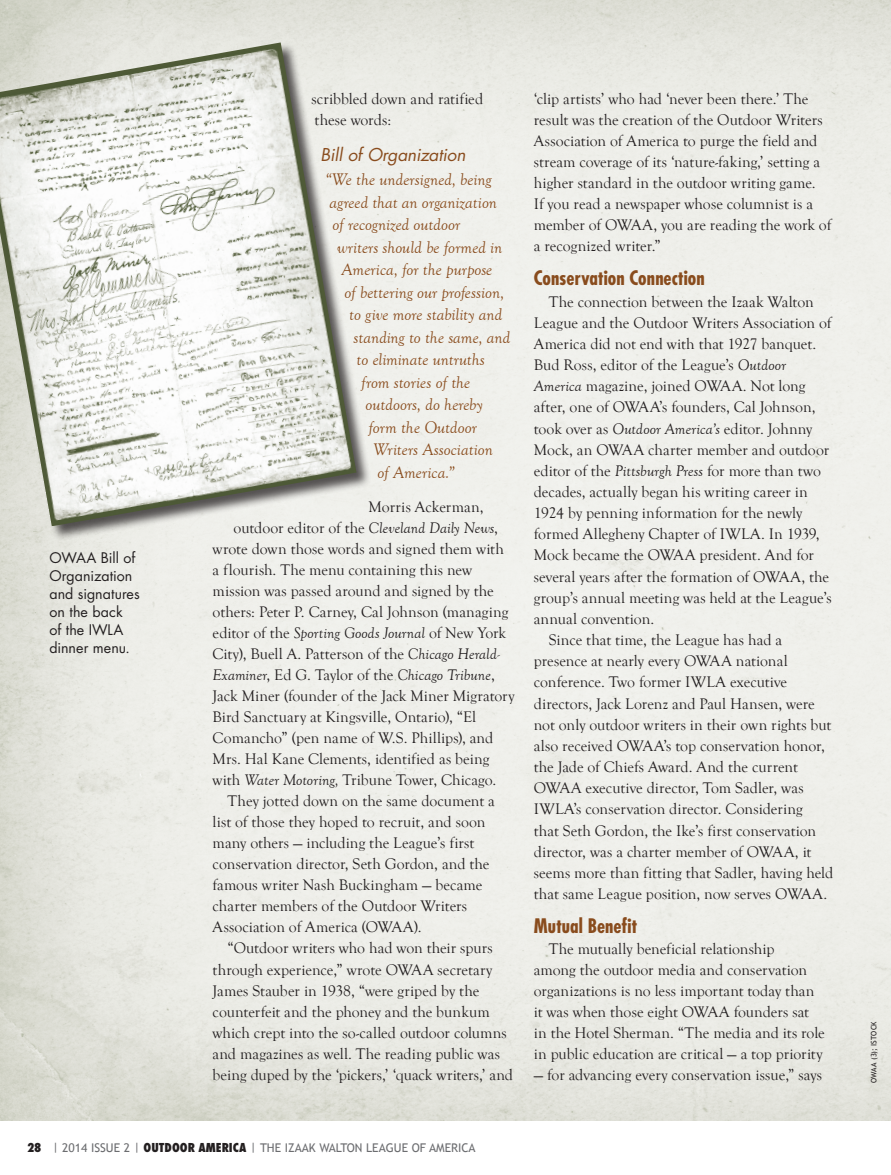
<style>
.page{position:relative;width:891px;height:1175px;background:#fff}
.page>*{position:absolute;margin:0;border:0;box-sizing:border-box;transform-origin:0 0}
.Subhead_1_FuturaBld{font:700 condensed 19.5px "Futura";color:#894c1d}
.feature_text{font:italic 17.25px "Goudy Old Style T";color:#894c1d}
.feature_text-2{font:italic 17.25px "Futura";letter-spacing:-.005em;color:#894c1d}
.feature_text-3{font:15.75px/21.1px "Goudy Old Style T";color:#231f20}
.feature_text-4{font:italic 15.75px "Goudy Old Style T";color:#231f20}
.Photo_Caption{font:14.25px/18px "Futura";color:#231f20}
.t1{font:12px "Trebuchet MS";color:#6c6d70}
.Photo_Credit{font:7.5px "Trebuchet MS";letter-spacing:.015em;color:#231f20}
.s1{font-style:italic}
.s2{font-style:normal}
.s3{font-family:"Futura Std";font-weight:800;font-stretch:condensed;color:#231f20}
</style>
<div class="page">
<div style="left:0;top:42px;width:371px;height:499px;background:#231f20;opacity:.75"></div>
<img style="left:0;top:42px;width:356px;height:484px">
<p class="Photo_Caption" style="left:50px;top:549px;width:92px">OWAA Bill of<br>Organization and signatures on the back<br>of the IWLA dinner menu.</p>
<p class="feature_text-3" style="left:312px;top:89px;width:173px">scribbled down and ratified these words:</p>
<p class="feature_text-2" style="left:321px;top:143px;width:146px">Bill of Organization</p>
<p class="feature_text" style="left:325px;top:170px;width:168px">“We the undersigned, being</p>
<p class="feature_text" style="left:330px;top:193px;width:169px">agreed that an organization</p>
<p class="feature_text" style="left:333px;top:215px;width:129px">of recognized outdoor</p>
<p class="feature_text" style="left:337px;top:238px;width:167px">writers should be formed in</p>
<p class="feature_text" style="left:342px;top:260px;width:152px">America, for the purpose</p>
<p class="feature_text" style="left:345px;top:283px;width:161px">of bettering our profession,</p>
<p class="feature_text" style="left:349px;top:305px;width:155px">to give more stability and</p>
<p class="feature_text" style="left:354px;top:328px;width:158px">standing to the same, and</p>
<p class="feature_text" style="left:357px;top:350px;width:130px">to eliminate untruths</p>
<p class="feature_text" style="left:361px;top:373px;width:111px">from stories of the</p>
<p class="feature_text" style="left:366px;top:395px;width:119px">outdoors, do hereby</p>
<p class="feature_text" style="left:369px;top:418px;width:110px">form the Outdoor</p>
<p class="feature_text" style="left:373px;top:440px;width:121px">Writers Association</p>
<p class="feature_text" style="left:378px;top:463px;width:79px">of America.”</p>
<p class="feature_text-3" style="left:369px;top:497px;width:116px">Morris Ackerman,</p>
<p class="feature_text-3" style="left:234px;top:518px;width:266px">outdoor editor of the <span class="s1">Cleveland Daily News</span>,</p>
<p class="feature_text-3" style="left:213px;top:539px;width:293px">wrote down those words and signed them with</p>
<p class="feature_text-3" style="left:213px;top:560px;width:261px">a flourish. The menu containing this new</p>
<p class="feature_text-3" style="left:213px;top:581px;width:283px">mission was passed around and signed by the</p>
<p class="feature_text-3" style="left:213px;top:602px;width:297px">others: Peter P. Carney, Cal Johnson (managing</p>
<p class="feature_text-3" style="left:213px;top:623px;width:295px">editor of the <span class="s1">Sporting Goods Journal</span> of New York</p>
<p class="feature_text-3" style="left:213px;top:644px;width:289px">City), Buell A. Patterson of the <span class="s1">Chicago Herald-</span></p>
<p class="feature_text-4" style="left:213px;top:666px;width:284px">Examiner<span class="s2">, Ed G. Taylor of the</span> Chicago Tribune<span class="s2">,</span></p>
<p class="feature_text-3" style="left:213px;top:686px;width:303px">Jack Miner (founder of the Jack Miner Migratory</p>
<p class="feature_text-3" style="left:213px;top:707px;width:265px">Bird Sanctuary at Kingsville, Ontario), “El</p>
<p class="feature_text-3" style="left:213px;top:728px;width:282px">Comancho” (pen name of W.S. Phillips), and</p>
<p class="feature_text-3" style="left:213px;top:749px;width:278px">Mrs. Hal Kane Clements, identified as being</p>
<p class="feature_text-3" style="left:213px;top:770px;width:285px">with <span class="s1">Water Motoring,</span> Tribune Tower, Chicago.</p>
<p class="feature_text-3" style="left:213px;top:791px;width:284px;text-indent:15px">They jotted down on the same document a list of those they hoped to recruit, and soon many others — including the League’s first conservation director, Seth Gordon, and the famous writer Nash Buckingham — became charter members of the Outdoor Writers Association of America (OWAA).</p>
<p class="feature_text-3" style="left:213px;top:938px;width:302px;text-indent:15px">“Outdoor writers who had won their spurs through experience,” wrote OWAA secretary James Stauber in 1938, “were griped by the counterfeit and the phoney and the bunkum which crept into the so-called outdoor columns and magazines as well. The reading public was being duped by the ‘pickers,’ ‘quack writers,’ and</p>
<p class="feature_text-3" style="left:534px;top:89px;width:299px">‘clip artists’ who had ‘never been there.’ The result was the creation of the Outdoor Writers Association of America to purge the field and stream coverage of its ‘nature-faking,’ setting a higher standard in the outdoor writing game.<br>If you read a newspaper whose columnist is a member of OWAA, you are reading the work of a recognized writer.”</p>
<p class="Subhead_1_FuturaBld" style="left:534px;top:265px;width:172px">Conservation Connection</p>
<p class="feature_text-3" style="left:534px;top:291px;width:300px;text-indent:15px">The connection between the Izaak Walton League and the Outdoor Writers Association of America did not end with that 1927 banquet.<br>Bud Ross, editor of the League’s <span class="s1">Outdoor America</span> magazine, joined OWAA. Not long after, one of OWAA’s founders, Cal Johnson, took over as <span class="s1">Outdoor America’s</span> editor. Johnny Mock, an OWAA charter member and outdoor editor of the <span class="s1">Pittsburgh Press</span> for more than two decades, actually began his writing career in 1924 by penning information for the newly formed Allegheny Chapter of IWLA. In 1939, Mock became the OWAA president. And for several years after the formation of OWAA, the group’s annual meeting was held at the League’s annual convention.</p>
<p class="feature_text-3" style="left:534px;top:629px;width:301px;text-indent:15px">Since that time, the League has had a presence at nearly every OWAA national conference. Two former IWLA executive directors, Jack Lorenz and Paul Hansen, were not only outdoor writers in their own rights but also received OWAA’s top conservation honor, the Jade of Chiefs Award. And the current OWAA executive director, Tom Sadler, was IWLA’s conservation director. Considering<br>that Seth Gordon, the Ike’s first conservation director, was a charter member of OWAA, it seems more than fitting that Sadler, having held that same League position, now serves OWAA.</p>
<p class="Subhead_1_FuturaBld" style="left:534px;top:913px;width:105px">Mutual Benefit</p>
<p class="feature_text-3" style="left:534px;top:939px;width:293px;text-indent:15px">The mutually beneficial relationship<br>among the outdoor media and conservation organizations is no less important today than it was when those eight OWAA founders sat in the Hotel Sherman. “The media and its role in public education are critical — a top priority</p>
<p class="feature_text-3" style="left:534px;top:1064px;width:290px">— for advancing every conservation issue,” says</p>
<p class="t1" style="left:27px;top:1140px;width:450px"><span class="s3">28</span> | 2014 ISSUE 2 | <span class="s3">OUTDOOR AMERICA</span> | THE IZAAK WALTON LEAGUE OF AMERICA</p>
<p class="Photo_Credit" style="left:870px;top:1082px;width:63px;rotate:-90deg">OWAA (3); ISTOCK</p>
</div>
